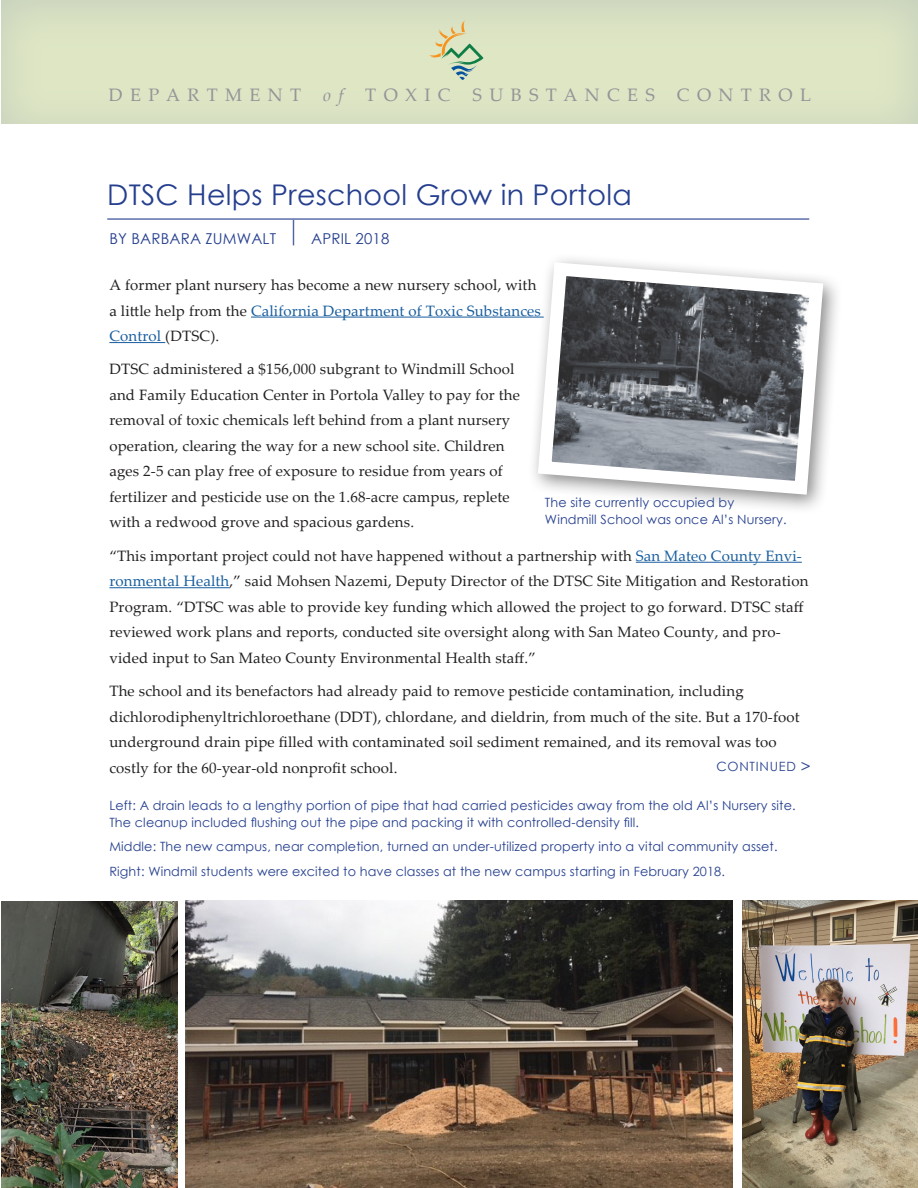
<style>
.page{position:relative;width:918px;height:1188px;background:#fff}
.page>*{position:absolute;margin:0;border:0;box-sizing:border-box;transform-origin:0 0}
.Head_Century{font:28.5px "Century Gothic";letter-spacing:.01em;color:#253f8e}
.t1{font:18px "Palatino Linotype";color:#939598}
.Body{font:15px/25.5px "Palatino Linotype";letter-spacing:.01em;color:#231f20}
.Biline_and_date{font:15px "Century Gothic";letter-spacing:.01em;color:#253f8e}
.photo_caption{font:12.75px/16.5px "Century Gothic";letter-spacing:.01em;color:#253f8e}
.photo_caption-2{font:12.75px "Century Gothic";letter-spacing:.06em;color:#253f8e}
.s1{font-style:italic}
.s2{color:#175d9e}
.s3{font-size:16.5px}
</style>
<div class="page">
<div style="left:1px;top:0;width:917px;height:125px;background:#dce4c3"></div>
<svg style="left:429px;top:20px;width:54px;height:60px"></svg>
<hr style="left:107px;top:218px;width:702px;height:2px;background:#253f8e">
<hr style="left:251px;top:317px;width:293px;height:1px;background:#175d9e">
<hr style="left:109px;top:342px;width:56px;height:1px;background:#175d9e">
<hr style="left:636px;top:562px;width:166px;height:1px;background:#175d9e">
<hr style="left:109px;top:587px;width:120px;height:1px;background:#175d9e">
<img style="left:1px;top:901px;width:176px;height:287px">
<img style="left:186px;top:901px;width:546px;height:287px">
<div style="left:528px;top:253px;width:315px;height:261px;background:#231f20;opacity:.53"></div>
<svg style="left:531px;top:255px;width:299px;height:247px"></svg>
<img style="left:742px;top:901px;width:176px;height:287px">
<p class="t1" style="left:109px;top:82px;width:704px">D E P A R T M E N T <span class="s1">o f</span> T O X I C S U B S T A N C E S C O N T R O L</p>
<p class="Head_Century" style="left:107px;top:175px;width:526px">DTSC Helps Preschool Grow in Portola</p>
<p class="Biline_and_date" style="left:109px;top:228px;width:281px">BY BARBARA ZUMWALT <sup>│</sup> APRIL 2018</p>
<p class="Body" style="left:109px;top:272px;width:433px">A former plant nursery has become a new nursery school, with a little help from the <span class="s2">California Department of Toxic Substances<br>Control</span> (DTSC).</p>
<p class="Body" style="left:109px;top:356px;width:412px">DTSC administered a $156,000 subgrant to Windmill School and Family Education Center in Portola Valley to pay for the removal of toxic chemicals left behind from a plant nursery operation, clearing the way for a new school site. Children ages 2-5 can play free of exposure to residue from years of fertilizer and pesticide use on the 1.68-acre campus, replete with a redwood grove and spacious gardens.</p>
<p class="Body" style="left:109px;top:542px;width:701px">“This important project could not have happened without a partnership with <span class="s2">San Mateo County Envi&shy;ronmental Health</span>,” said Mohsen Nazemi, Deputy Director of the DTSC Site Mitigation and Restoration Program. “DTSC was able to provide key funding which allowed the project to go forward. DTSC staff reviewed work plans and reports, conducted site oversight along with San Mateo County, and pro&shy;vided input to San Mateo County Environmental Health staff.”</p>
<p class="Body" style="left:109px;top:678px;width:692px">The school and its benefactors had already paid to remove pesticide contamination, including dichlorodiphenyltrichloroethane (DDT), chlordane, and dieldrin, from much of the site. But a 170-foot underground drain pipe filled with contaminated soil sediment remained, and its removal was too costly for the 60-year-old nonprofit school.</p>
<p class="photo_caption" style="left:545px;top:494px;width:243px">The site currently occupied by<br>Windmill School was once Al’s Nursery.</p>
<p class="photo_caption-2" style="left:716px;top:757px;width:96px">CONTINUED <span class="s3">&gt;</span></p>
<p class="photo_caption" style="left:109px;top:797px;width:688px">Left: A drain leads to a lengthy portion of pipe that had carried pesticides away from the old Al’s Nursery site.<br>The cleanup included flushing out the pipe and packing it with controlled-density fill.</p>
<p class="photo_caption" style="left:109px;top:838px;width:670px">Middle: The new campus, near completion, turned an under-utilized property into a vital community asset.</p>
<p class="photo_caption" style="left:109px;top:862px;width:617px">Right: Windmil students were excited to have classes at the new campus starting in February 2018.</p>
</div>
